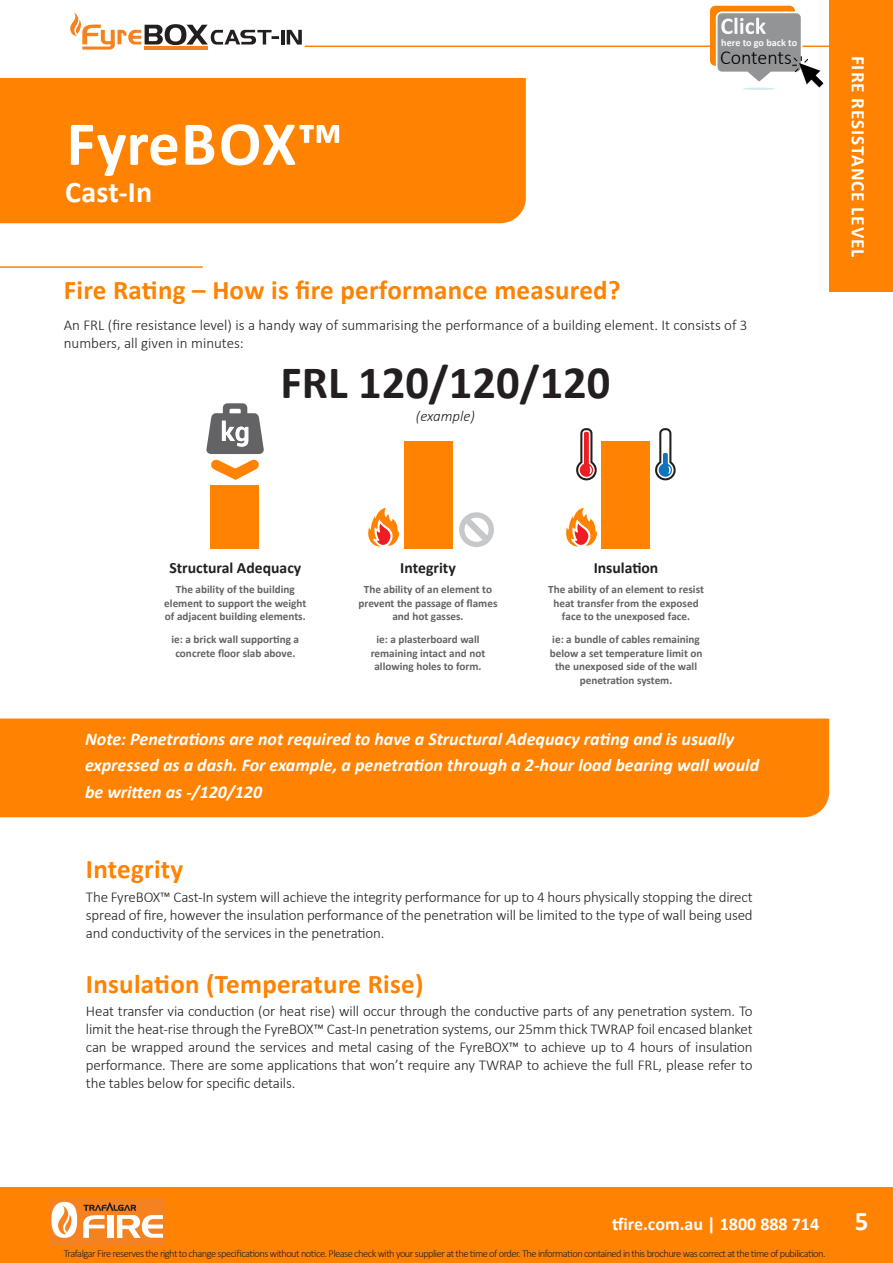
<style>
.page{position:relative;width:893px;height:1263px;background:#fff}
.page>*{position:absolute;margin:0;border:0;box-sizing:border-box;transform-origin:0 0}
.t1{font:700 63px "Calibri";letter-spacing:.01em;color:#fff}
.t2{font:700 46.95px "Calibri";color:#231f20}
.t3{font:700 46.5px "Calibri";color:#231f20}
.t4{font:700 30px "Calibri";letter-spacing:.01em;color:#fff}
.t5{font:700 27px "Calibri";letter-spacing:.01em;color:#ff8200}
.t6{font:700 27px "Calibri";color:#fff}
.t7{font:300 19.95px "Calibri";color:#000}
.t8{font:700 19.2px "Calibri";letter-spacing:.05em;color:#fff}
.t9{font:italic 700 18px "Calibri";color:#fff}
.t10{font:700 18px "Calibri";color:#fff}
.t11{font:700 15.6px "Calibri";color:#231f20}
.t12{font:300 15px/18px "Calibri";letter-spacing:-.01em;color:#231f20;text-align:justify}
.t13{font:italic 300 15px "Calibri";color:#231f20}
.t14{font:700 11.25px/13.5px "Calibri";color:#636366;text-align:center}
.t15{font:300 10.5px "Calibri";letter-spacing:-.05em;color:#231f20}
.t16{font:700 10.2px "Calibri";color:#f7fafb}
</style>
<div class="page">
<hr style="left:281px;top:30px;width:4px;height:14px;background:#231f20">
<svg style="left:287px;top:30px;width:15px;height:15px"></svg>
<svg style="left:70px;top:12px;width:209px;height:38px"></svg>
<hr style="left:144px;top:47px;width:64px;height:3px;background:#f58220">
<hr style="left:305px;top:46px;width:524px;height:1px;background:#ff8200">
<div style="left:0;top:1187px;width:893px;height:76px;background:#ff8200"></div>
<div style="left:50px;top:1197px;width:116px;height:48px;background:#f58220"></div>
<svg style="left:83px;top:1202px;width:80px;height:36px"></svg>
<svg style="left:51px;top:1202px;width:26px;height:36px"></svg>
<div style="left:0;top:718px;width:829px;height:99px;background:#ff8200"></div>
<div style="left:0;top:78px;width:526px;height:145px;background:#ff8200"></div>
<hr style="left:0;top:266px;width:203px;height:2px;background:#ff8200">
<div style="left:210px;top:485px;width:49px;height:63px;background:#ff8200"></div>
<div style="left:404px;top:441px;width:49px;height:107px;background:#ff8200"></div>
<div style="left:601px;top:441px;width:49px;height:107px;background:#ff8200"></div>
<svg style="left:206px;top:403px;width:58px;height:77px"></svg>
<svg style="left:368px;top:507px;width:32px;height:40px"></svg>
<svg style="left:566px;top:507px;width:31px;height:40px"></svg>
<svg style="left:459px;top:512px;width:35px;height:35px"></svg>
<svg style="left:576px;top:428px;width:21px;height:53px"></svg>
<svg style="left:655px;top:428px;width:21px;height:53px"></svg>
<div style="left:302px;top:366px;width:276px;height:63px;background:#fff"></div>
<hr style="left:743px;top:88px;width:32px;height:2px;background:#d8e9ef;border-radius:50%">
<svg style="left:710px;top:6px;width:113px;height:82px"></svg>
<div style="left:829px;top:0;width:64px;height:291px;background:#ff8200"></div>
<p class="t1" style="left:67px;top:99px;width:278px">FyreBOX™</p>
<p class="t4" style="left:65px;top:171px;width:89px">Cast-In</p>
<p class="t16" style="left:721px;top:35px;width:77px">here to go back to</p>
<h3 class="t7" style="left:720px;top:45px;width:73px">Contents</h3>
<p class="t8" style="left:872px;top:56px;width:203px;rotate:90deg">FIRE RESISTANCE LEVEL</p>
<p class="t5" style="left:64px;top:271px;width:558px">Fire Rating – How is fire performance measured?</p>
<p class="t12" style="left:64px;top:316px;width:685px">An FRL (fire resistance level) is a handy way of summarising the performance of a building element. It consists of 3 numbers, all given in minutes:</p>
<p class="t3" style="left:281px;top:350px;width:331px">FRL 120/120/120</p>
<p class="t2" style="left:339px;top:363px;width:185px">90/90/90</p>
<p class="t13" style="left:416px;top:407px;width:60px">(example)</p>
<p class="t11" style="left:169px;top:558px;width:133px">Structural Adequacy</p>
<p class="t14" style="left:164px;top:583px;width:144px">The ability of the building element to support the weight of adjacent building elements.</p>
<p class="t14" style="left:172px;top:633px;width:129px">ie: a brick wall supporting a concrete floor slab above.</p>
<p class="t11" style="left:400px;top:558px;width:57px">Integrity</p>
<p class="t14" style="left:358px;top:583px;width:141px">The ability of an element to prevent the passage of flames and hot gasses.</p>
<p class="t14" style="left:371px;top:633px;width:116px">ie: a plasterboard wall remaining intact and not allowing holes to form.</p>
<p class="t11" style="left:594px;top:558px;width:66px">Insulation</p>
<p class="t14" style="left:548px;top:583px;width:157px">The ability of an element to resist heat transfer from the exposed face to the unexposed face.</p>
<p class="t14" style="left:550px;top:633px;width:154px">ie: a bundle of cables remaining below a set temperature limit on the unexposed side of the wall penetration system.</p>
<p class="t9" style="left:85px;top:726px;width:651px">Note: Penetrations are not required to have a Structural Adequacy rating and is usually</p>
<p class="t9" style="left:85px;top:753px;width:676px">expressed as a dash. For example, a penetration through a 2-hour load bearing wall would</p>
<p class="t9" style="left:85px;top:779px;width:179px">be written as -/120/120</p>
<p class="t5" style="left:86px;top:850px;width:99px">Integrity</p>
<p class="t12" style="left:86px;top:888px;width:668px">The FyreBOX™ Cast-In system will achieve the integrity performance for up to 4 hours physically stopping the direct spread of fire, however the insulation performance of the penetration will be limited to the type of wall being used and conductivity of the services in the penetration.</p>
<p class="t5" style="left:86px;top:965px;width:339px">Insulation (Temperature Rise)</p>
<p class="t12" style="left:86px;top:1002px;width:668px">Heat transfer via conduction (or heat rise) will occur through the conductive parts of any penetration system. To limit the heat-rise through the FyreBOX™ Cast-In penetration systems, our 25mm thick TWRAP foil encased blanket can be wrapped around the services and metal casing of the FyreBOX™ to achieve up to 4 hours of insulation performance. There are some applications that won’t require any TWRAP to achieve the full FRL, please refer to the tables below for specific details.</p>
<p class="t10" style="left:612px;top:1211px;width:209px">tfire.com.au | 1800 888 714</p>
<p class="t15" style="left:64px;top:1247px;width:763px">Trafalgar Fire reserves the right to change specifications without notice. Please check with your supplier at the time of order. The information contained in this brochure was correct at the time of pubilication.</p>
<h3 class="t6" style="left:855px;top:1202px;width:15px">5</h3>
</div>
